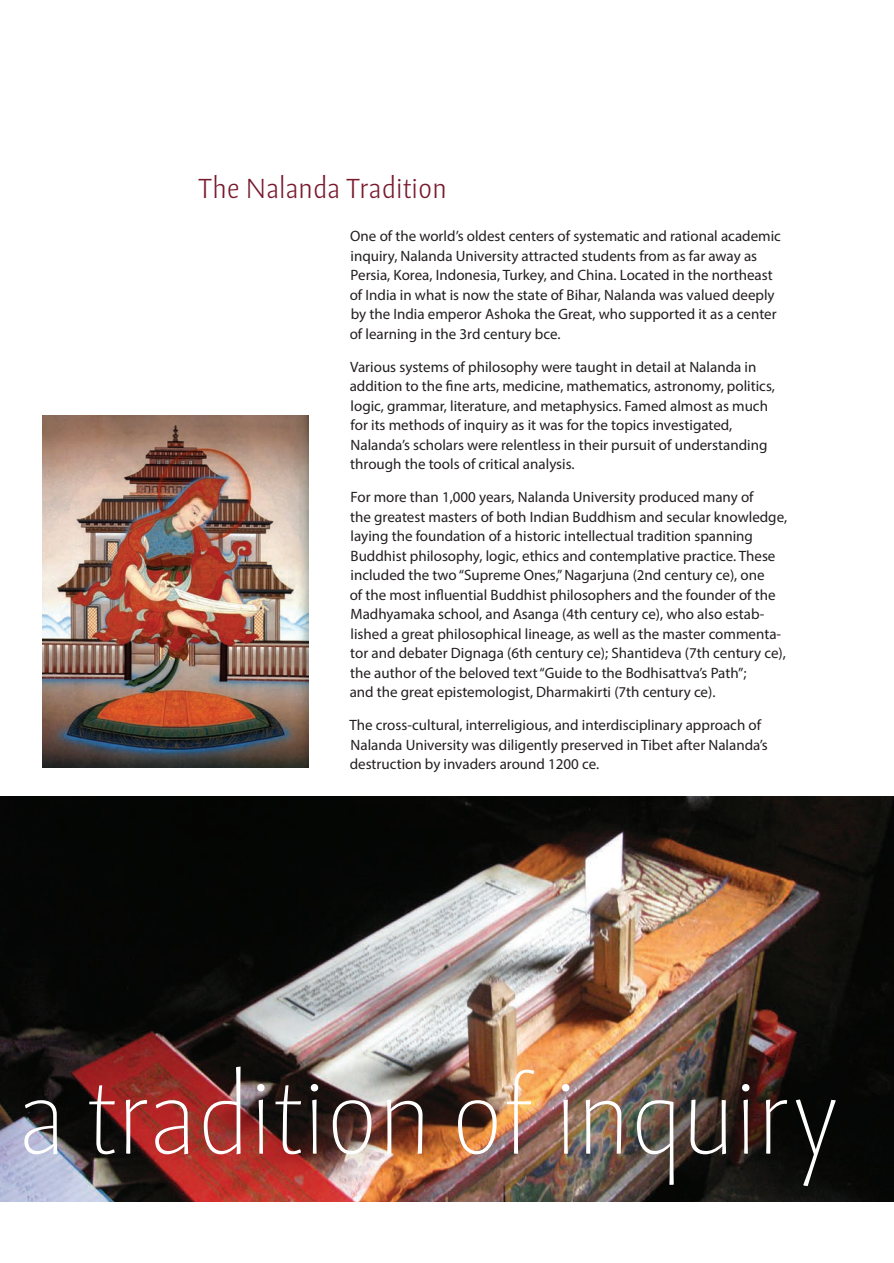
<style>
.page{position:relative;width:894px;height:1263px;background:#fff}
.page>*{position:absolute;margin:0;border:0;box-sizing:border-box;transform-origin:0 0}
.t1{font:200 124.5px "Grotext KLTF";letter-spacing:-.01em;color:#fff}
.t2{font:300 33px "Grotext KLTF";color:#78192d}
.t3{font:15px/19.5px "Myriad Pro";color:#231f20}
</style>
<div class="page">
<img style="left:0;top:796px;width:893px;height:405px">
<img style="left:43px;top:415px;width:265px;height:353px">
<h2 class="t2" style="left:198px;top:168px;width:250px">The Nalanda Tradition</h2>
<p class="t3" style="left:349px;top:226px;width:432px">One of the world’s oldest centers of systematic and rational academic inquiry, Nalanda University attracted students from as far away as Persia, Korea, Indonesia, Turkey, and China. Located in the northeast of India in what is now the state of Bihar, Nalanda was valued deeply by the India emperor Ashoka the Great, who supported it as a center of learning in the 3rd century bce.</p>
<p class="t3" style="left:349px;top:357px;width:426px">Various systems of philosophy were taught in detail at Nalanda in addition to the fine arts, medicine, mathematics, astronomy, politics, logic, grammar, literature, and metaphysics. Famed almost as much for its methods of inquiry as it was for the topics investigated, Nalanda’s scholars were relentless in their pursuit of understanding through the tools of critical analysis.</p>
<p class="t3" style="left:349px;top:487px;width:439px">For more than 1,000 years, Nalanda University produced many of<br>the greatest masters of both Indian Buddhism and secular knowledge, laying the foundation of a historic intellectual tradition spanning Buddhist philosophy, logic, ethics and contemplative practice. These included the two “Supreme Ones,” Nagarjuna (2nd century ce), one<br>of the most influential Buddhist philosophers and the founder of the Madhyamaka school, and Asanga (4th century ce), who also estab&shy;lished a great philosophical lineage, as well as the master commenta&shy;tor and debater Dignaga (6th century ce); Shantideva (7th century ce), the author of the beloved text “Guide to the Bodhisattva’s Path”;<br>and the great epistemologist, Dharmakirti (7th century ce).</p>
<p class="t3" style="left:349px;top:715px;width:420px">The cross-cultural, interreligious, and interdisciplinary approach of<br>Nalanda University was diligently preserved in Tibet after Nalanda’s destruction by invaders around 1200 ce.</p>
<h1 class="t1" style="left:18px;top:1041px;width:823px">a tradition of inquiry</h1>
</div>
